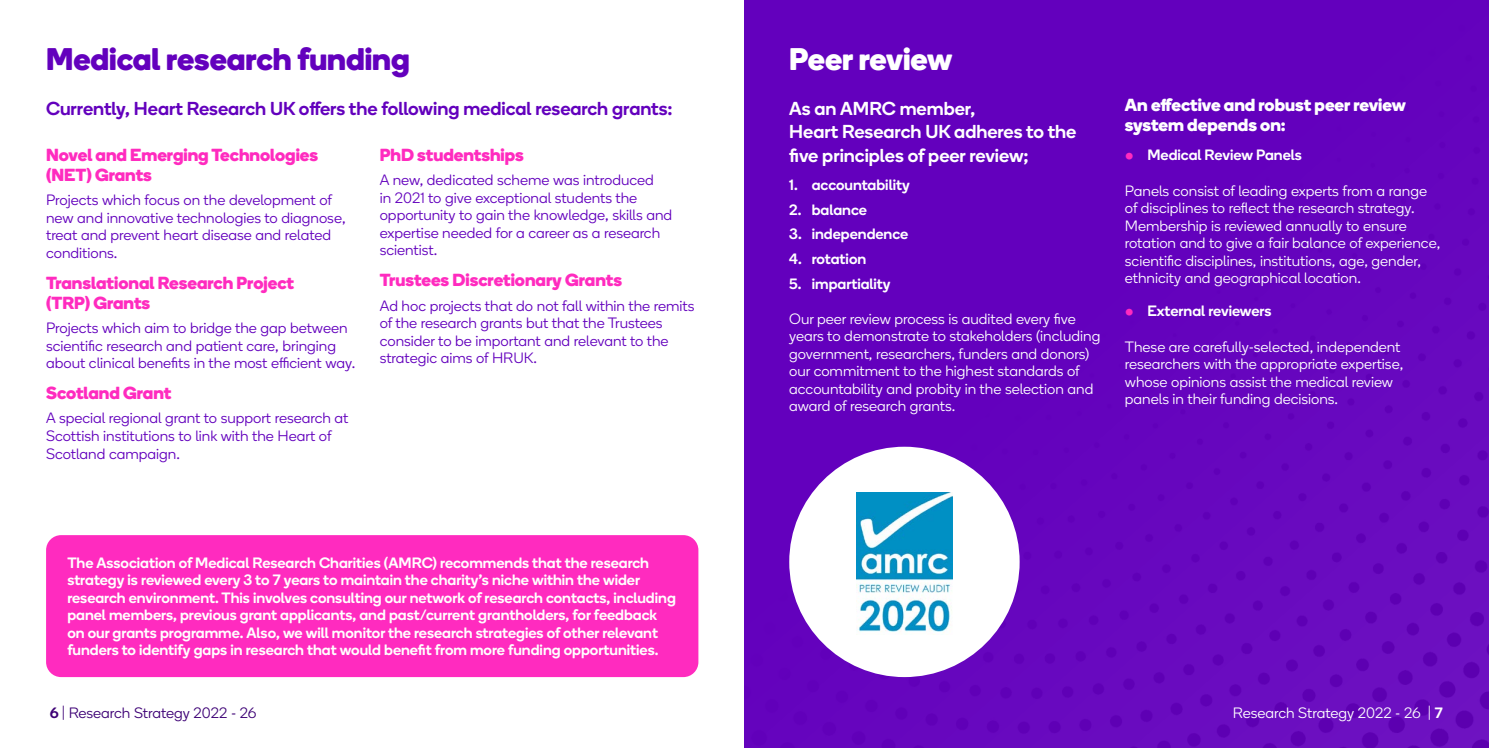
<style>
.page{position:relative;width:1489px;height:748px;background:#fff}
.page>*{position:absolute;margin:0;border:0;box-sizing:border-box;transform-origin:0 0}
.t1{font:700 31.25px "Boing";color:#6300bd}
.t2{font:700 31.25px "Boing";letter-spacing:-.005em;color:#fff}
.t3{font:500 18.75px/23.8px "Boing";color:#fff}
.t4{font:500 18.75px "Boing";color:#6300bd}
.t5{font:700 17.5px/20px "Boing";color:#ff2bbf}
.t6{font:700 17.5px/20px "Boing";color:#fff}
.t7{font:300 15px/17.5px "Boing";color:#6300bd}
.t8{font:300 15px/17.5px "Boing";color:#fff}
.t9{font:500 15px/17.5px "Boing";color:#fff}
.t10{font:300 15px "Boing";color:#3d0075}
.s1{font-weight:700;font-size:22.5px;color:#ff2bbf}
.s2{font-weight:500}
</style>
<div class="page">
<img style="left:744px;top:0;width:744px;height:748px">
<div style="left:46px;top:535px;width:652px;height:142px;background:#ff2bbf;border-radius:15px"></div>
<div style="left:789px;top:447px;width:230px;height:230px;background:#fff;border-radius:50%"></div>
<img style="left:856px;top:492px;width:96px;height:143px">
<h1 class="t1" style="left:46px;top:36px;width:365px">Medical research funding</h1>
<p class="t4" style="left:46px;top:95px;width:628px">Currently, Heart Research UK offers the following medical research grants:</p>
<p class="t5" style="left:46px;top:144px;width:273px">Novel and Emerging Technologies (NET) Grants</p>
<p class="t7" style="left:46px;top:191px;width:301px">Projects which focus on the development of new and innovative technologies to diagnose, treat and prevent heart disease and related conditions.</p>
<p class="t5" style="left:46px;top:272px;width:249px">Translational Research Project (TRP) Grants</p>
<p class="t7" style="left:46px;top:319px;width:310px">Projects which aim to bridge the gap between scientific research and patient care, bringing about clinical benefits in the most efficient way.</p>
<p class="t5" style="left:46px;top:382px;width:127px">Scotland Grant</p>
<p class="t7" style="left:46px;top:409px;width:304px">A special regional grant to support research at<br>Scottish institutions to link with the Heart of<br>Scotland campaign.</p>
<p class="t5" style="left:380px;top:144px;width:146px">PhD studentships</p>
<p class="t7" style="left:380px;top:171px;width:294px">A new, dedicated scheme was introduced<br>in 2021 to give exceptional students the opportunity to gain the knowledge, skills and expertise needed for a career as a research scientist.</p>
<p class="t5" style="left:380px;top:269px;width:244px">Trustees Discretionary Grants</p>
<p class="t7" style="left:380px;top:296px;width:316px">Ad hoc projects that do not fall within the remits of the research grants but that the Trustees consider to be important and relevant to the strategic aims of HRUK.</p>
<p class="t9" style="left:67px;top:553px;width:610px">The Association of Medical Research Charities (AMRC) recommends that the research strategy is reviewed every 3 to 7 years to maintain the charity’s niche within the wider research environment. This involves consulting our network of research contacts, including panel members, previous grant applicants, and past/current grantholders, for feedback on our grants programme. Also, we will monitor the research strategies of other relevant funders to identify gaps in research that would benefit from more funding opportunities.</p>
<h1 class="t2" style="left:789px;top:36px;width:165px">Peer review</h1>
<p class="t3" style="left:789px;top:96px;width:288px">As an AMRC member,<br>Heart Research UK adheres to the five principles of peer review;</p>
<p class="t9" style="left:789px;top:176px;width:122px">1. accountability</p>
<p class="t9" style="left:789px;top:201px;width:79px">2. balance</p>
<p class="t9" style="left:789px;top:225px;width:120px">3. independence</p>
<p class="t9" style="left:789px;top:250px;width:78px">4. rotation</p>
<p class="t9" style="left:789px;top:274px;width:103px">5. impartiality</p>
<p class="t8" style="left:789px;top:310px;width:312px">Our peer review process is audited every five years to demonstrate to stakeholders (including government, researchers, funders and donors) our commitment to the highest standards of accountability and probity in the selection and award of research grants.</p>
<p class="t6" style="left:1124px;top:94px;width:282px">An effective and robust peer review system depends on:</p>
<p class="t9" style="left:1124px;top:146px;width:178px"><span class="s1">•</span> Medical Review Panels</p>
<p class="t8" style="left:1124px;top:181px;width:317px">Panels consist of leading experts from a range of disciplines to reflect the research strategy.<br>Membership is reviewed annually to ensure rotation and to give a fair balance of experience, scientific disciplines, institutions, age, gender, ethnicity and geographical location.</p>
<p class="t9" style="left:1124px;top:302px;width:148px"><span class="s1">•</span> External reviewers</p>
<p class="t8" style="left:1124px;top:337px;width:280px">These are carefully-selected, independent researchers with the appropriate expertise, whose opinions assist the medical review panels in their funding decisions.</p>
<p class="t10" style="left:50px;top:703px;width:208px"><span class="s2">6</span> | Research Strategy 2022 - 26</p>
<p class="t8" style="left:1232px;top:704px;width:211px">Research Strategy 2022 - 26 | <span class="s2">7</span></p>
</div>
